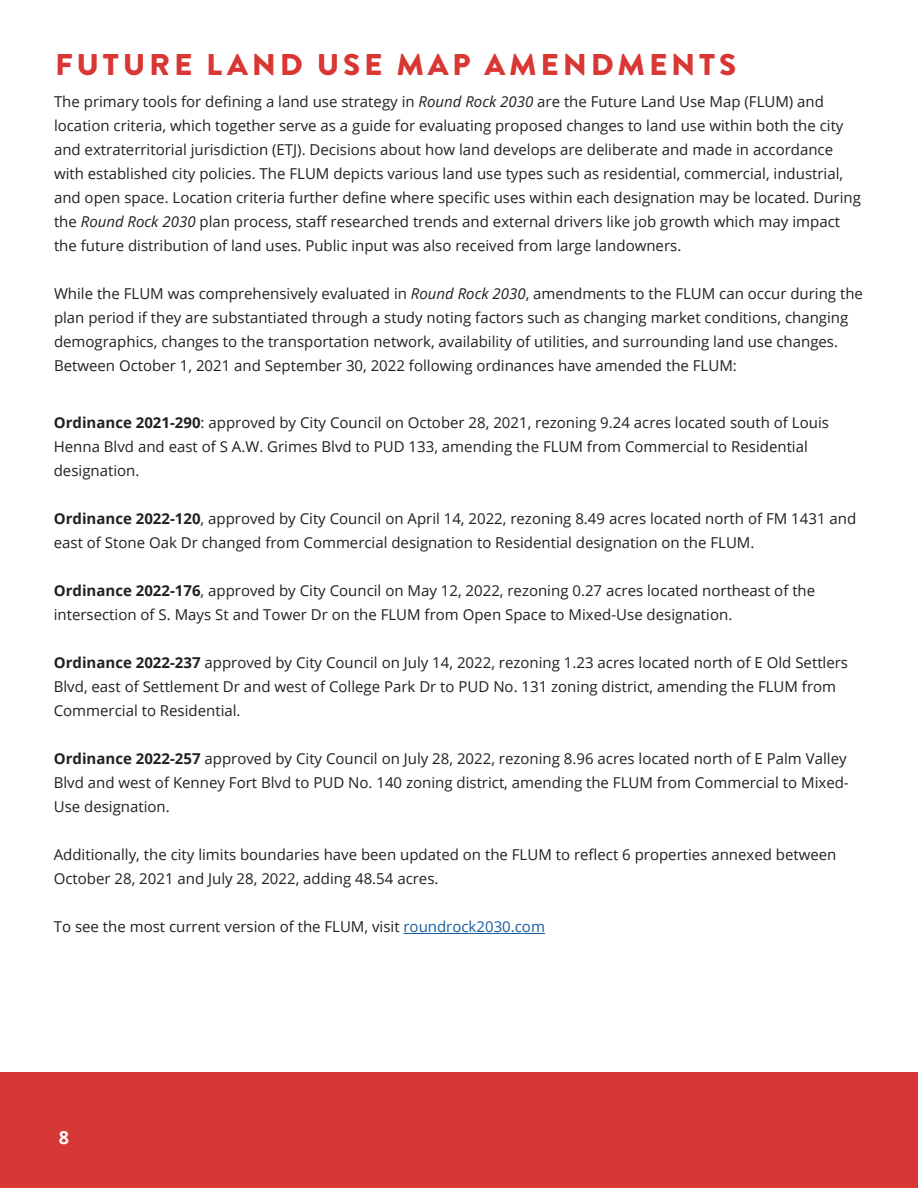
<style>
.page{position:relative;width:918px;height:1188px;background:#fff}
.page>*{position:absolute;margin:0;border:0;box-sizing:border-box;transform-origin:0 0}
.t1{font:900 30px "Brandon Grotesque";letter-spacing:.12em;color:#d83734;scale:1.05 1}
.t2{font:700 18px "Open Sans";color:#fff}
.t3{font:15px/24px "Open Sans";color:#231f20}
.s1{font-style:italic}
.s2{font-weight:700}
.s3{color:#175d9e}
</style>
<div class="page">
<div style="left:0;top:1073px;width:918px;height:115px;background:#d63935"></div>
<hr style="left:404px;top:933px;width:141px;height:1px;background:#175d9e">
<p class="t1" style="left:55px;top:43px;width:650px">FUTURE LAND USE MAP AMENDMENTS</p>
<p class="t3" style="left:54px;top:89px;width:808px">The primary tools for defining a land use strategy in <span class="s1">Round Rock 2030</span> are the Future Land Use Map (FLUM) and location criteria, which together serve as a guide for evaluating proposed changes to land use within both the city and extraterritorial jurisdiction (ETJ). Decisions about how land develops are deliberate and made in accordance with established city policies. The FLUM depicts various land use types such as residential, commercial, industrial, and open space. Location criteria further define where specific uses within each designation may be located. During the <span class="s1">Round Rock 2030</span> plan process, staff researched trends and external drivers like job growth which may impact the future distribution of land uses. Public input was also received from large landowners.</p>
<p class="t3" style="left:54px;top:281px;width:810px">While the FLUM was comprehensively evaluated in <span class="s1">Round Rock 2030</span>, amendments to the FLUM can occur during the plan period if they are substantiated through a study noting factors such as changing market conditions, changing demographics, changes to the transportation network, availability of utilities, and surrounding land use changes.<br>Between October 1, 2021 and September 30, 2022 following ordinances have amended the FLUM:</p>
<p class="t3" style="left:54px;top:411px;width:777px"><span class="s2">Ordinance 2021-290</span>: approved by City Council on October 28, 2021, rezoning 9.24 acres located south of Louis<br>Henna Blvd and east of S A.W. Grimes Blvd to PUD 133, amending the FLUM from Commercial to Residential designation.</p>
<p class="t3" style="left:54px;top:507px;width:804px"><span class="s2">Ordinance 2022-120</span>, approved by City Council on April 14, 2022, rezoning 8.49 acres located north of FM 1431 and east of Stone Oak Dr changed from Commercial designation to Residential designation on the FLUM.</p>
<p class="t3" style="left:54px;top:579px;width:763px"><span class="s2">Ordinance 2022-176</span>, approved by City Council on May 12, 2022, rezoning 0.27 acres located northeast of the intersection of S. Mays St and Tower Dr on the FLUM from Open Space to Mixed-Use designation.</p>
<p class="t3" style="left:54px;top:651px;width:796px"><span class="s2">Ordinance 2022-237</span> approved by City Council on July 14, 2022, rezoning 1.23 acres located north of E Old Settlers<br>Blvd, east of Settlement Dr and west of College Park Dr to PUD No. 131 zoning district, amending the FLUM from<br>Commercial to Residential.</p>
<p class="t3" style="left:54px;top:747px;width:797px"><span class="s2">Ordinance 2022-257</span> approved by City Council on July 28, 2022, rezoning 8.96 acres located north of E Palm Valley<br>Blvd and west of Kenney Fort Blvd to PUD No. 140 zoning district, amending the FLUM from Commercial to Mixed-<br>Use designation.</p>
<p class="t3" style="left:54px;top:843px;width:784px">Additionally, the city limits boundaries have been updated on the FLUM to reflect 6 properties annexed between<br>October 28, 2021 and July 28, 2022, adding 48.54 acres.</p>
<p class="t3" style="left:54px;top:915px;width:493px">To see the most current version of the FLUM, visit <span class="s3">roundrock2030.com</span></p>
<p class="t2" style="left:59px;top:1125px;width:12px">8</p>
</div>
